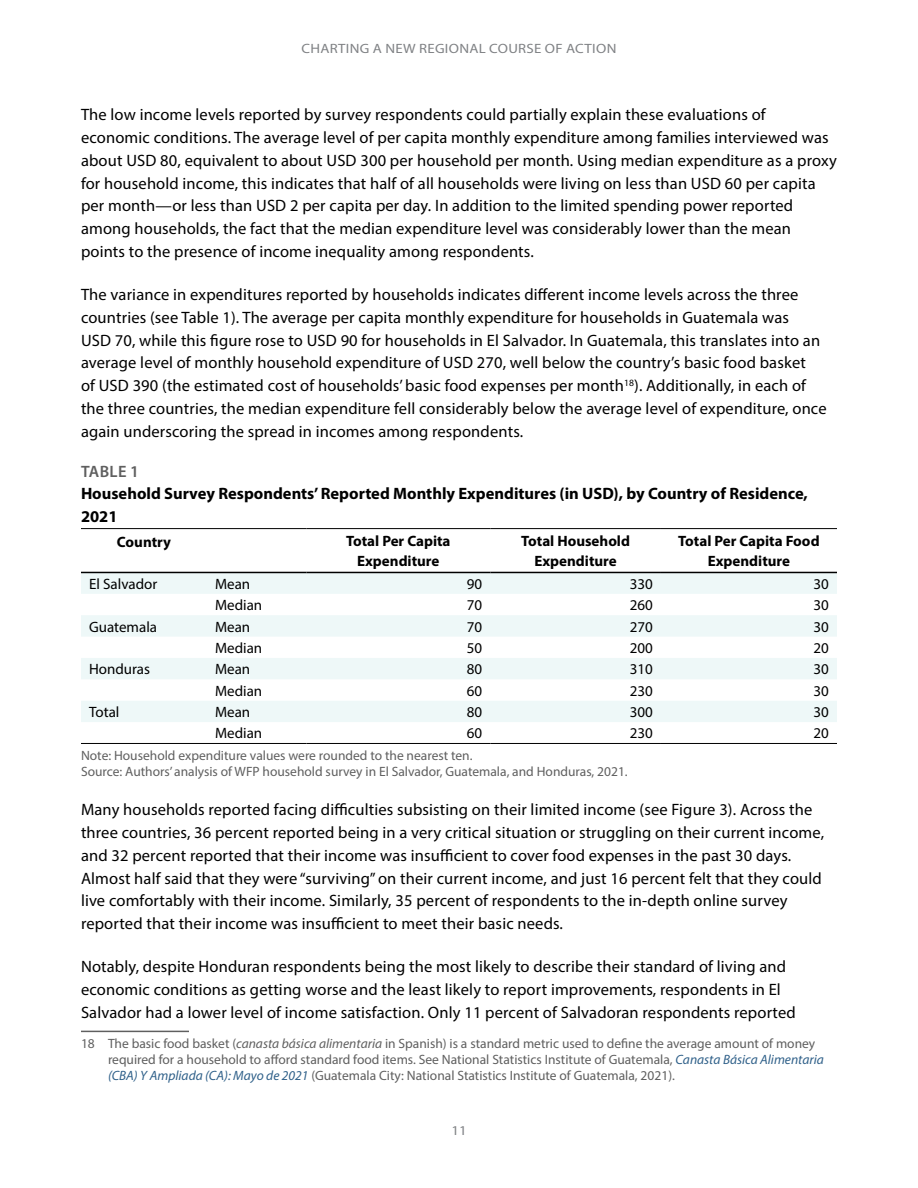
<style>
.page{position:relative;width:918px;height:1188px;background:#fff}
.page>*{position:absolute;margin:0;border:0;box-sizing:border-box;transform-origin:0 0}
.t1{font:16.5px/22.8px "Myriad Pro";letter-spacing:.01em;color:#000}
.t2{font:700 16.5px/22.8px "Myriad Pro";color:#000}
.t3{font:600 16.5px "Myriad Pro";letter-spacing:.02em;color:#5f5f5f}
.t4{font:15px "Myriad Pro";color:#000}
.t5{font:700 15px/19.8px "Myriad Pro";color:#000;text-align:center}
.t6{font:13.5px/16.2px "Myriad Pro";color:#5f5f5f}
.t7{font:13.5px "Myriad Pro";letter-spacing:.02em;color:#808285;scale:1.1 1}
.s1{font-style:italic}
.s2{font-style:italic;color:#2f6089}
</style>
<div class="page">
<svg style="left:81px;top:573px;width:756px;height:149px;fill:#eef8f8"></svg>
<hr style="left:81px;top:572px;width:126px;height:1px;background:#000">
<hr style="left:207px;top:572px;width:99px;height:1px;background:#000">
<hr style="left:306px;top:572px;width:184px;height:1px;background:#000">
<hr style="left:490px;top:572px;width:171px;height:1px;background:#000">
<hr style="left:661px;top:572px;width:176px;height:1px;background:#000">
<hr style="left:81px;top:528px;width:126px;height:1px;background:#000">
<hr style="left:207px;top:528px;width:99px;height:1px;background:#000">
<hr style="left:306px;top:528px;width:184px;height:1px;background:#000">
<hr style="left:490px;top:528px;width:171px;height:1px;background:#000">
<hr style="left:661px;top:528px;width:176px;height:1px;background:#000">
<hr style="left:81px;top:743px;width:126px;height:1px;background:#000">
<hr style="left:207px;top:743px;width:99px;height:1px;background:#000">
<hr style="left:306px;top:743px;width:184px;height:1px;background:#000">
<hr style="left:490px;top:743px;width:171px;height:1px;background:#000">
<hr style="left:661px;top:743px;width:176px;height:1px;background:#000">
<hr style="left:81px;top:1031px;width:108px;height:1px;background:#5f5f5f">
<p class="t7" style="left:302px;top:40px;width:288px">CHARTING A NEW REGIONAL COURSE OF ACTION</p>
<p class="t1" style="left:81px;top:103px;width:757px">The low income levels reported by survey respondents could partially explain these evaluations of economic conditions. The average level of per capita monthly expenditure among families interviewed was about USD 80, equivalent to about USD 300 per household per month. Using median expenditure as a proxy for household income, this indicates that half of all households were living on less than USD 60 per capita per month—or less than USD 2 per capita per day. In addition to the limited spending power reported among households, the fact that the median expenditure level was considerably lower than the mean points to the presence of income inequality among respondents.</p>
<p class="t1" style="left:81px;top:283px;width:747px">The variance in expenditures reported by households indicates different income levels across the three countries (see Table 1). The average per capita monthly expenditure for households in Guatemala was<br>USD 70, while this figure rose to USD 90 for households in El Salvador. In Guatemala, this translates into an average level of monthly household expenditure of USD 270, well below the country’s basic food basket<br>of USD 390 (the estimated cost of households’ basic food expenses per month<sup>18</sup>). Additionally, in each of the three countries, the median expenditure fell considerably below the average level of expenditure, once again underscoring the spread in incomes among respondents.</p>
<p class="t3" style="left:81px;top:461px;width:59px">TABLE 1</p>
<p class="t2" style="left:81px;top:482px;width:728px">Household Survey Respondents’ Reported Monthly Expenditures (in USD), by Country of Residence,<br>2021</p>
<p class="t5" style="left:117px;top:531px;width:56px">Country</p>
<p class="t5" style="left:346px;top:531px;width:106px">Total Per Capita<br>Expenditure</p>
<p class="t5" style="left:521px;top:531px;width:110px">Total Household<br>Expenditure</p>
<p class="t5" style="left:678px;top:531px;width:143px">Total Per Capita Food<br>Expenditure</p>
<p class="t4" style="left:89px;top:575px;width:70px">El Salvador</p>
<p class="t4" style="left:215px;top:575px;width:37px">Mean</p>
<p class="t4" style="left:467px;top:575px;width:17px">90</p>
<p class="t4" style="left:630px;top:575px;width:25px">330</p>
<p class="t4" style="left:813px;top:575px;width:17px">30</p>
<p class="t4" style="left:215px;top:596px;width:49px">Median</p>
<p class="t4" style="left:467px;top:596px;width:17px">70</p>
<p class="t4" style="left:630px;top:596px;width:25px">260</p>
<p class="t4" style="left:813px;top:596px;width:17px">30</p>
<p class="t4" style="left:89px;top:617px;width:70px">Guatemala</p>
<p class="t4" style="left:215px;top:617px;width:37px">Mean</p>
<p class="t4" style="left:467px;top:617px;width:17px">70</p>
<p class="t4" style="left:630px;top:617px;width:25px">270</p>
<p class="t4" style="left:813px;top:617px;width:17px">30</p>
<p class="t4" style="left:215px;top:639px;width:49px">Median</p>
<p class="t4" style="left:467px;top:639px;width:17px">50</p>
<p class="t4" style="left:630px;top:639px;width:25px">200</p>
<p class="t4" style="left:813px;top:639px;width:17px">20</p>
<p class="t4" style="left:89px;top:660px;width:63px">Honduras</p>
<p class="t4" style="left:215px;top:660px;width:37px">Mean</p>
<p class="t4" style="left:467px;top:660px;width:17px">80</p>
<p class="t4" style="left:630px;top:660px;width:25px">310</p>
<p class="t4" style="left:813px;top:660px;width:17px">30</p>
<p class="t4" style="left:215px;top:681px;width:49px">Median</p>
<p class="t4" style="left:467px;top:681px;width:17px">60</p>
<p class="t4" style="left:630px;top:681px;width:25px">230</p>
<p class="t4" style="left:813px;top:681px;width:17px">30</p>
<p class="t4" style="left:89px;top:703px;width:32px">Total</p>
<p class="t4" style="left:215px;top:703px;width:37px">Mean</p>
<p class="t4" style="left:467px;top:703px;width:17px">80</p>
<p class="t4" style="left:630px;top:703px;width:25px">300</p>
<p class="t4" style="left:813px;top:703px;width:17px">30</p>
<p class="t4" style="left:215px;top:724px;width:49px">Median</p>
<p class="t4" style="left:467px;top:724px;width:17px">60</p>
<p class="t4" style="left:630px;top:724px;width:25px">230</p>
<p class="t4" style="left:813px;top:724px;width:17px">20</p>
<p class="t6" style="left:81px;top:747px;width:548px">Note: Household expenditure values were rounded to the nearest ten.<br>Source: Authors’ analysis of WFP household survey in El Salvador, Guatemala, and Honduras, 2021.</p>
<p class="t1" style="left:81px;top:798px;width:745px">Many households reported facing difficulties subsisting on their limited income (see Figure 3). Across the three countries, 36 percent reported being in a very critical situation or struggling on their current income, and 32 percent reported that their income was insufficient to cover food expenses in the past 30 days.<br>Almost half said that they were “surviving” on their current income, and just 16 percent felt that they could live comfortably with their income. Similarly, 35 percent of respondents to the in-depth online survey reported that their income was insufficient to meet their basic needs.</p>
<p class="t1" style="left:81px;top:955px;width:716px">Notably, despite Honduran respondents being the most likely to describe their standard of living and economic conditions as getting worse and the least likely to report improvements, respondents in El<br>Salvador had a lower level of income satisfaction. Only 11 percent of Salvadoran respondents reported</p>
<p class="t6" style="left:108px;top:1035px;width:718px;text-indent:-27px">18 The basic food basket (<span class="s1">canasta básica alimentaria</span> in Spanish) is a standard metric used to define the average amount of money required for a household to afford standard food items. See National Statistics Institute of Guatemala, <span class="s2">Canasta Básica Alimentaria (CBA) Y Ampliada (CA): Mayo de 2021</span> (Guatemala City: National Statistics Institute of Guatemala, 2021).</p>
<p class="t7" style="left:451px;top:1122px;width:15px">11</p>
</div>
